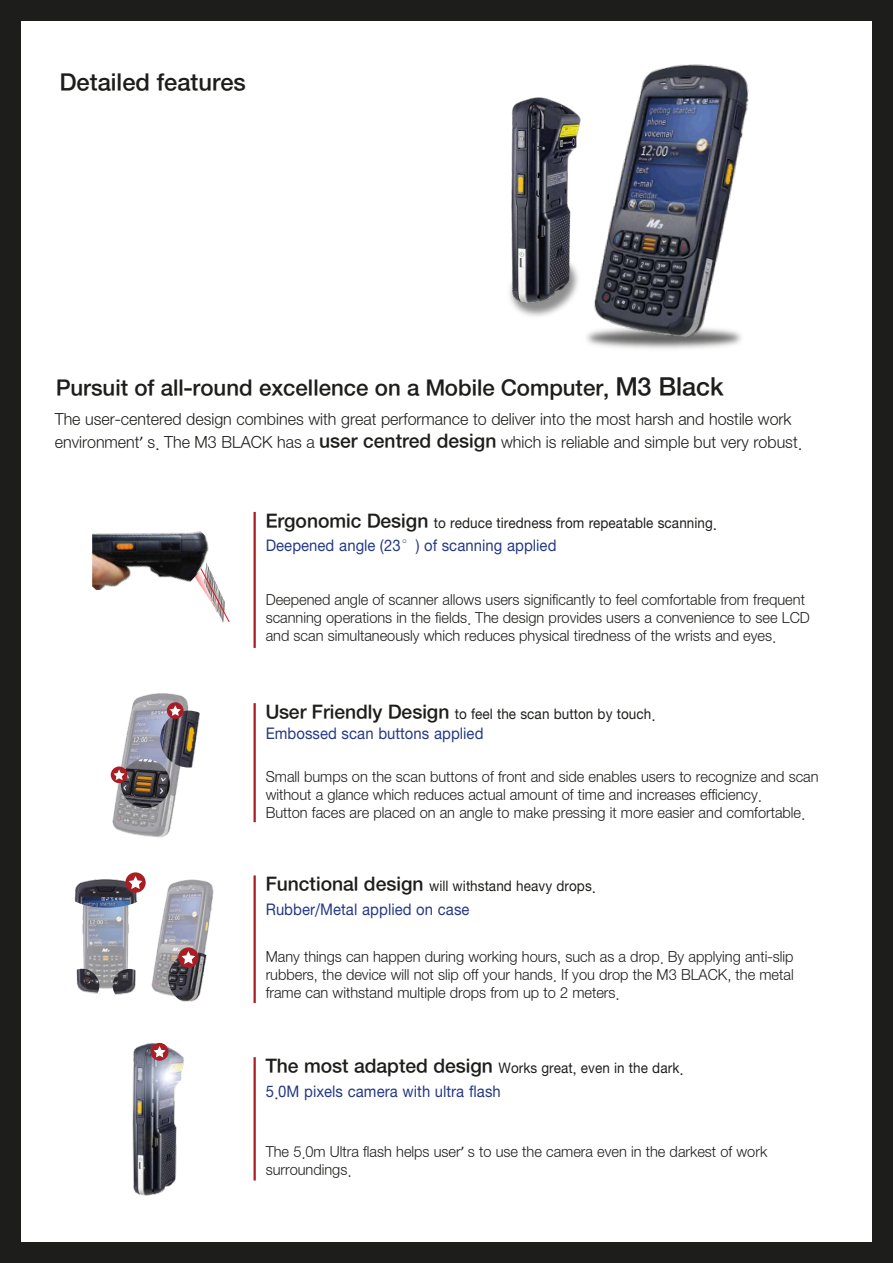
<style>
.page{position:relative;width:893px;height:1263px;background:#1d1d1b}
.page>*{position:absolute;margin:0;border:0;box-sizing:border-box;transform-origin:0 0}
.t1{font:24px "Sand Kg";color:#1d1d1b}
.t2{font:22.5px "Sand Kg";color:#1d1d1b}
.t3{font:16.5px/23.4px "Sand Jg";color:#1d1d1b}
.t4{font:16.5px "Sand Tg";color:#243883}
.t5{font:15px/18px "Sand Jg";color:#1d1d1b}
.t6{font:15px "Sand Tg";color:#1d1d1b}
.s1{font-size:25.5px}
.s2{font-family:"Calibri"}
.s3{font-family:"Sand Kg";font-size:19.5px}
</style>
<div class="page">
<div style="left:21px;top:21px;width:851px;height:1221px;background:#fff"></div>
<img style="left:629px;top:64px;width:120px;height:285px">
<img style="left:521px;top:312px;width:108px;height:36px">
<img style="left:509px;top:88px;width:143px;height:224px">
<svg style="left:203px;top:581px;width:27px;height:42px"></svg>
<img style="left:92px;top:531px;width:123px;height:59px">
<hr style="left:254px;top:512px;width:2px;height:136px;background:#a91d25">
<img style="left:110px;top:693px;width:90px;height:145px">
<img style="left:121px;top:759px;width:49px;height:49px;border-radius:25px">
<img style="left:160px;top:711px;width:57px;height:56px;border-radius:28px">
<svg style="left:167px;top:702px;width:17px;height:17px"></svg>
<svg style="left:170px;top:705px;width:11px;height:11px"></svg>
<div style="left:111px;top:766px;width:16px;height:17px;background:#a91d25;border-radius:50%"></div>
<svg style="left:113px;top:769px;width:12px;height:11px"></svg>
<hr style="left:254px;top:703px;width:2px;height:119px;background:#a91d25">
<img style="left:132px;top:1042px;width:52px;height:154px">
<div style="left:151px;top:1043px;width:17px;height:18px;background:#a91d25;border-radius:50%"></div>
<svg style="left:154px;top:1046px;width:12px;height:11px"></svg>
<hr style="left:254px;top:1057px;width:2px;height:123px;background:#a91d25">
<img style="left:159px;top:879px;width:55px;height:123px">
<img style="left:168px;top:952px;width:53px;height:52px;border-radius:26px">
<img style="left:80px;top:908px;width:79px;height:86px">
<img style="left:74px;top:874px;width:70px;height:34px">
<img style="left:76px;top:969px;width:23px;height:25px">
<img style="left:113px;top:969px;width:33px;height:33px;border-radius:17px">
<svg style="left:125px;top:872px;width:21px;height:21px"></svg>
<svg style="left:129px;top:876px;width:13px;height:13px"></svg>
<svg style="left:178px;top:947px;width:21px;height:21px"></svg>
<svg style="left:182px;top:951px;width:13px;height:13px"></svg>
<hr style="left:254px;top:875px;width:2px;height:128px;background:#a91d25">
<h1 class="t1" style="left:60px;top:71px;width:187px">Detailed features</h1>
<h2 class="t2" style="left:56px;top:377px;width:669px">Pursuit of all-round excellence on a Mobile Computer, <span class="s1">M3 Black</span></h2>
<p class="t3" style="left:55px;top:408px;width:749px">The user-centered design combines with great performance to deliver into the most harsh and hostile work environment<span class="s2">’</span> s. The M3 BLACK has a <span class="s3">user centred design</span> which is reliable and simple but very robust.</p>
<p class="t6" style="left:266px;top:516px;width:452px"><span class="s3">Ergonomic Design</span> to reduce tiredness from repeatable scanning.</p>
<p class="t4" style="left:266px;top:538px;width:292px">Deepened angle (23°) of scanning applied</p>
<p class="t5" style="left:266px;top:591px;width:546px">Deepened angle of scanner allows users significantly to feel comfortable from frequent scanning operations in the fields. The design provides users a convenience to see LCD and scan simultaneously which reduces physical tiredness of the wrists and eyes.</p>
<p class="t6" style="left:266px;top:707px;width:391px"><span class="s3">User Friendly Design</span> to feel the scan button by touch.</p>
<p class="t4" style="left:266px;top:726px;width:219px">Embossed scan buttons applied</p>
<p class="t5" style="left:266px;top:769px;width:554px">Small bumps on the scan buttons of front and side enables users to recognize and scan without a glance which reduces actual amount of time and increases efficiency.<br>Button faces are placed on an angle to make pressing it more easier and comfortable.</p>
<p class="t6" style="left:266px;top:879px;width:331px"><span class="s3">Functional design</span> will withstand heavy drops.</p>
<p class="t4" style="left:266px;top:902px;width:205px">Rubber/Metal applied on case</p>
<p class="t5" style="left:266px;top:948px;width:529px;text-align:justify">Many things can happen during working hours, such as a drop. By applying anti-slip rubbers, the device will not slip off your hands. If you drop the M3 BLACK, the metal frame can withstand multiple drops from up to 2 meters.</p>
<p class="t6" style="left:266px;top:1061px;width:419px"><span class="s3">The most adapted design</span> Works great, even in the dark.</p>
<p class="t4" style="left:266px;top:1084px;width:237px">5.0M pixels camera with ultra flash</p>
<p class="t5" style="left:266px;top:1144px;width:503px">The 5.0m Ultra flash helps user<span class="s2">’</span> s to use the camera even in the darkest of work surroundings.</p>
</div>
